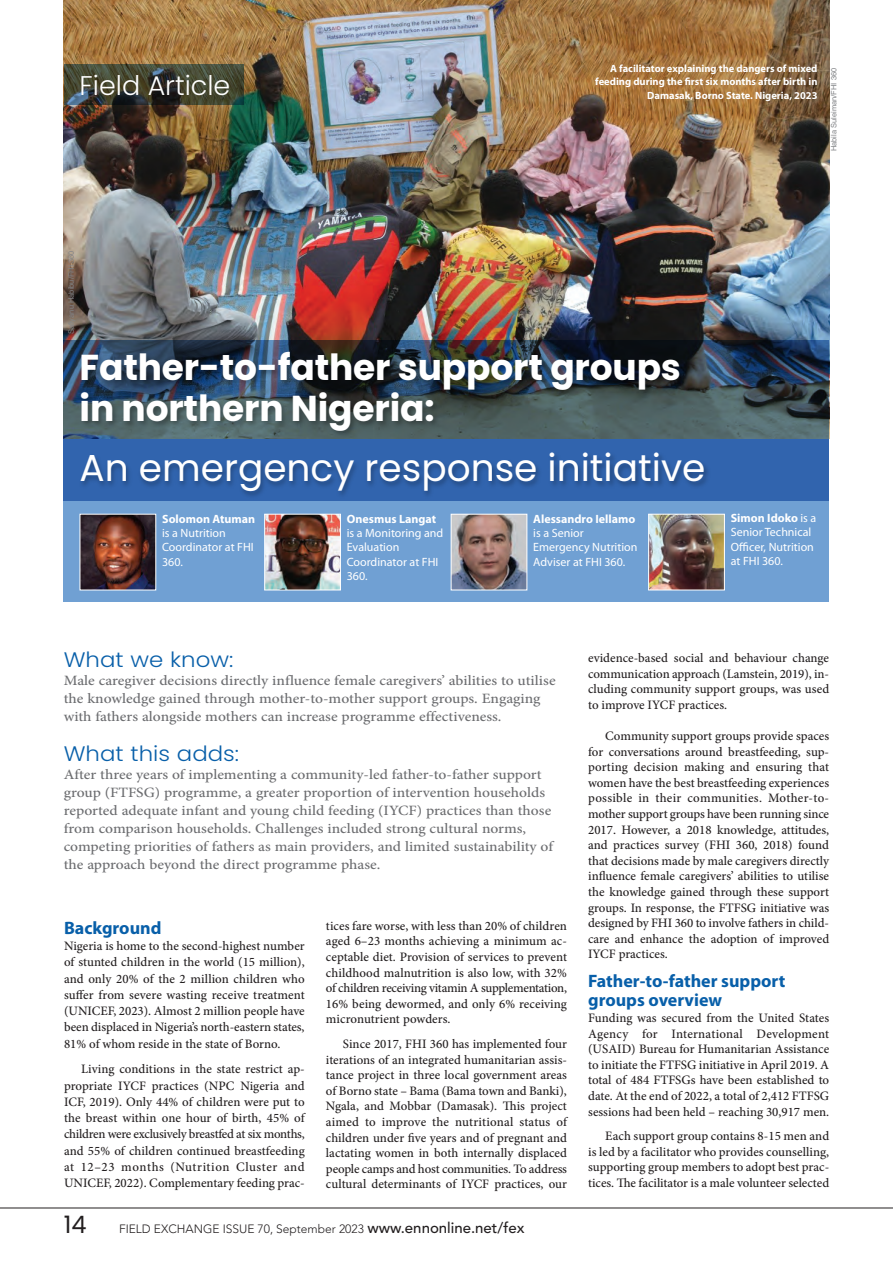
<style>
.page{position:relative;width:893px;height:1263px;background:#fff}
.page>*{position:absolute;margin:0;border:0;box-sizing:border-box;transform-origin:0 0}
.t1{font:37.5px "Poppins";color:#fff}
.t2{font:700 36px/40.5px "Poppins";letter-spacing:-.005em;color:#fff}
.t3{font:300 27px "Poppins";color:#fff}
.t4{font:24px "Poppins";color:#231f20}
.t5{font:300 21px "Poppins";color:#085fa9;scale:1.09 1}
.t6{font:700 18px/19.5px "Myriad Pro";color:#085fa9}
.t7{font:500 14.25px/18px "Minion Pro";color:#6c6d70;scale:1.09 1}
.t8{font:500 12.9px/15.6px "Minion Pro";color:#231f20;text-align:justify}
.t9{font:12px/14.2px "Myriad Pro";color:#fff}
.t10{font:300 12px "Avenir";color:#231f20}
.t11{font:700 10.5px/13.5px "Myriad Pro";color:#fff;text-align:right}
.t12{font:7.5px "Helvetica";color:#828487}
.s1{font-weight:700}
.s2{font-weight:500;font-size:15px}
</style>
<div class="page">
<img style="left:64px;top:0;width:765px;height:340px">
<hr style="left:0;top:1208px;width:893px;height:1px;background:#231f20">
<img style="left:756px;top:340px;width:73px;height:94px">
<div style="left:64px;top:439px;width:765px;height:163px;background:#70a0d3"></div>
<img style="left:82px;top:518px;width:72px;height:70px">
<img style="left:63px;top:333px;width:693px;height:121px">
<img style="left:64px;top:434px;width:766px;height:84px">
<svg style="left:64px;top:64px;width:180px;height:40px;background:#3f4233"></svg>
<img style="left:650px;top:516px;width:73px;height:72px">
<div style="left:648px;top:514px;width:77px;height:76px;border:1px solid #fff"></div>
<img style="left:266px;top:516px;width:73px;height:72px">
<div style="left:264px;top:514px;width:77px;height:76px;border:1px solid #fff"></div>
<img style="left:453px;top:516px;width:72px;height:72px">
<div style="left:451px;top:514px;width:76px;height:76px;border:1px solid #fff"></div>
<p class="t11" style="left:595px;top:62px;width:224px">A facilitator explaining the dangers of mixed feeding during the first six months after birth in<br>Damasak, Borno State. Nigeria, 2023</p>
<p class="t3" style="left:80px;top:69px;width:152px">Field Article</p>
<p class="t12" style="left:831px;top:151px;width:85px;rotate:-90deg">Habila Suleiman/FHI 360</p>
<p class="t12" style="left:68px;top:334px;width:85px;rotate:-90deg">Safiyanu Habibu/FHI 360</p>
<p class="t2" style="left:80px;top:352px;width:603px">Father-to-father support groups in northern Nigeria:</p>
<p class="t1" style="left:80px;top:453px;width:627px">An emergency response initiative</p>
<p class="t9" style="left:162px;top:513px;width:95px"><span class="s1">Solomon Atuman </span>is a Nutrition<br>Coordinator at FHI<br>360.</p>
<p class="t9" style="left:347px;top:513px;width:98px"><span class="s1">Onesmus Langat </span>is a Monitoring and<br>Evaluation<br>Coordinator at FHI<br>360.</p>
<p class="t9" style="left:533px;top:513px;width:106px"><span class="s1">Alessandro Iellamo </span>is a Senior<br>Emergency Nutrition<br>Adviser at FHI 360.</p>
<p class="t9" style="left:731px;top:512px;width:87px"><span class="s1">Simon Idoko</span> is a<br>Senior Technical<br>Officer, Nutrition at FHI 360.</p>
<p class="t5" style="left:64px;top:647px;width:157px">What we know:</p>
<p class="t7" style="left:64px;top:673px;width:453px">Male caregiver decisions directly influence female caregivers’ abilities to utilise the knowledge gained through mother-to-mother support groups. Engaging with fathers alongside mothers can increase programme effectiveness.</p>
<p class="t5" style="left:64px;top:742px;width:162px">What this adds:</p>
<p class="t7" style="left:64px;top:767px;width:450px">After three years of implementing a community-led father-to-father support group (FTFSG) programme, a greater proportion of intervention households reported adequate infant and young child feeding (IYCF) practices than those from comparison households. Challenges included strong cultural norms, competing priorities of fathers as main providers, and limited sustainability of the approach beyond the direct programme phase.</p>
<p class="t6" style="left:64px;top:919px;width:99px">Background</p>
<p class="t8" style="left:64px;top:939px;width:242px;line-height:16.2px">Nigeria is home to the second-highest number of stunted children in the world (15 million), and only 20% of the 2 million children who suffer from severe wasting receive treatment (UNICEF, 2023). Almost 2 million people have been displaced in Nigeria’s north-eastern states, 81% of whom reside in the state of Borno.</p>
<p class="t8" style="left:64px;top:1062px;width:242px;line-height:16.2px;text-indent:17px">Living conditions in the state restrict ap&shy;propriate IYCF practices (NPC Nigeria and ICF, 2019). Only 44% of children were put to the breast within one hour of birth, 45% of children were exclusively breastfed at six months, and 55% of children continued breastfeeding at 12–23 months (Nutrition Cluster and UNICEF, 2022). Complementary feeding prac-</p>
<p class="t8" style="left:326px;top:919px;width:243px">tices fare worse, with less than 20% of children aged 6–23 months achieving a minimum ac&shy;ceptable diet. Provision of services to prevent childhood malnutrition is also low, with 32% of children receiving vitamin A supplementation, 16% being dewormed, and only 6% receiving micronutrient powders.</p>
<p class="t8" style="left:326px;top:1037px;width:243px;text-indent:17px">Since 2017, FHI 360 has implemented four iterations of an integrated humanitarian assis&shy;tance project in three local government areas of Borno state – Bama (Bama town and Banki), Ngala, and Mobbar (Damasak). This project aimed to improve the nutritional status of children under five years and of pregnant and lactating women in both internally displaced people camps and host communities. To address cultural determinants of IYCF practices, our</p>
<p class="t4" style="left:64px;top:1215px;width:24px">14</p>
<p class="t10" style="left:119px;top:1224px;width:407px">FIELD EXCHANGE ISSUE 70, September 2023 <span class="s2">www.ennonline.net/fex</span></p>
<p class="t8" style="left:588px;top:651px;width:243px">evidence-based social and behaviour change communication approach (Lamstein, 2019), in&shy;cluding community support groups, was used to improve IYCF practices.</p>
<p class="t8" style="left:588px;top:729px;width:243px;text-indent:17px">Community support groups provide spaces for conversations around breastfeeding, sup&shy;porting decision making and ensuring that women have the best breastfeeding experiences possible in their communities. Mother-to&shy;mother support groups have been running since 2017. However, a 2018 knowledge, attitudes, and practices survey (FHI 360, 2018) found that decisions made by male caregivers directly influence female caregivers’ abilities to utilise the knowledge gained through these support groups. In response, the FTFSG initiative was designed by FHI 360 to involve fathers in child&shy;care and enhance the adoption of improved IYCF practices.</p>
<p class="t6" style="left:588px;top:973px;width:199px">Father-to-father support groups overview</p>
<p class="t8" style="left:588px;top:1011px;width:243px">Funding was secured from the United States Agency for International Development (USAID) Bureau for Humanitarian Assistance to initiate the FTFSG initiative in April 2019. A total of 484 FTFSGs have been established to date. At the end of 2022, a total of 2,412 FTFSG sessions had been held – reaching 30,917 men.</p>
<p class="t8" style="left:588px;top:1129px;width:243px;text-indent:17px">Each support group contains 8-15 men and is led by a facilitator who provides counselling, supporting group members to adopt best prac&shy;tices. The facilitator is a male volunteer selected</p>
</div>
